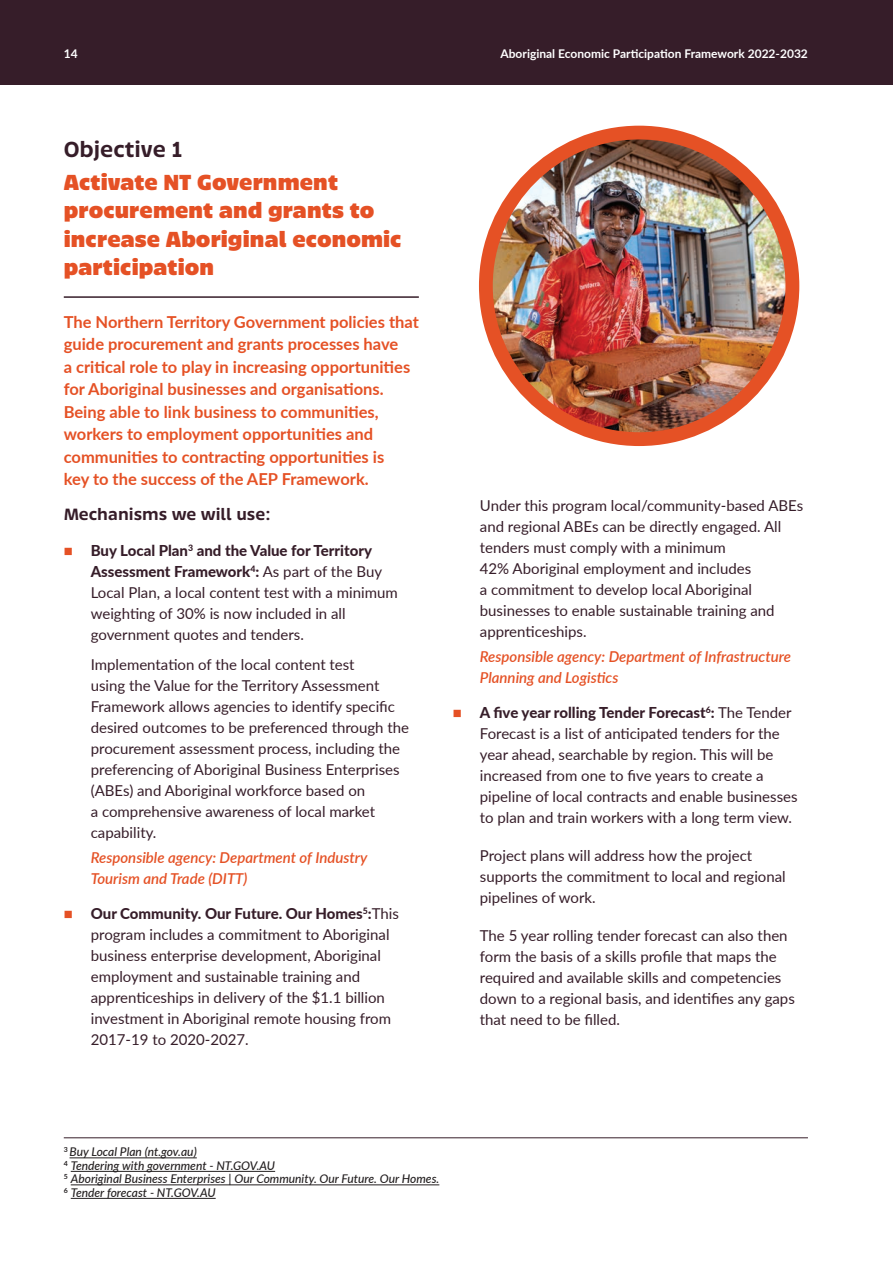
<style>
.page{position:relative;width:893px;height:1263px;background:#fff}
.page>*{position:absolute;margin:0;border:0;box-sizing:border-box;transform-origin:0 0}
.t1{font:900 24px/28.5px "Bruna";letter-spacing:.005em;color:#e55125}
.t2{font:500 18px "Bruna";color:#361d29}
.t3{font:700 16.5px/22.5px "Lato";color:#e55125}
.t4{font:15px/21px "Lato";color:#361d29}
.t5{font:italic 600 15px/21px "Lato";color:#e55125}
.t6{font:italic 500 12px/13.5px "Lato";color:#231f20}
.t7{font:700 12px "Lato";color:#fff}
.s1{font-weight:500;color:#361d29}
.s2{font-family:"Liberation Sans";color:#e55125}
.s3{font-weight:800}
</style>
<div class="page">
<div style="left:0;top:0;width:893px;height:85px;background:#361d29"></div>
<hr style="left:64px;top:296px;width:355px;height:2px;background:#361d29">
<hr style="left:64px;top:1137px;width:744px;height:1px;background:#361d29">
<hr style="left:70px;top:1157px;width:127px;height:1px;background:#231f20">
<hr style="left:71px;top:1171px;width:204px;height:1px;background:#231f20">
<hr style="left:71px;top:1184px;width:368px;height:1px;background:#231f20">
<hr style="left:71px;top:1198px;width:145px;height:1px;background:#231f20">
<img style="left:486px;top:133px;width:306px;height:306px;border-radius:153px">
<div style="left:479px;top:126px;width:320px;height:320px;border:14px solid #e55125;border-radius:50%"></div>
<p class="t7" style="left:64px;top:45px;width:15px">14</p>
<p class="t7" style="left:500px;top:45px;width:309px">Aboriginal Economic Participation Framework 2022-2032</p>
<p class="t1" style="left:64px;top:131px;width:276px;line-height:32.7px"><span class="s1">Objective 1<br></span>Activate NT Government</p>
<p class="t1" style="left:64px;top:195px;width:339px">procurement and grants to increase Aboriginal economic participation</p>
<p class="t3" style="left:64px;top:310px;width:357px">The Northern Territory Government policies that guide procurement and grants processes have<br>a critical role to play in increasing opportunities for Aboriginal businesses and organisations.<br>Being able to link business to communities, workers to employment opportunities and communities to contracting opportunities is<br>key to the success of the AEP Framework.</p>
<p class="t2" style="left:64px;top:502px;width:208px">Mechanisms we will use:</p>
<p class="t4" style="left:91px;top:539px;width:308px;text-indent:-27px"><span class="s2">■</span> <span class="s3">Buy Local Plan</span><sup>3</sup> <span class="s3">and the Value for Territory Assessment Framework</span><sup>4</sup><span class="s3">:</span> As part of the Buy Local Plan, a local content test with a minimum weighting of 30% is now included in all government quotes and tenders.</p>
<p class="t4" style="left:91px;top:653px;width:320px">Implementation of the local content test<br>using the Value for the Territory Assessment Framework allows agencies to identify specific desired outcomes to be preferenced through the procurement assessment process, including the preferencing of Aboriginal Business Enterprises (ABEs) and Aboriginal workforce based on<br>a comprehensive awareness of local market capability.</p>
<p class="t5" style="left:91px;top:846px;width:278px">Responsible agency: Department of Industry<br>Tourism and Trade (DITT)</p>
<p class="t4" style="left:91px;top:902px;width:310px;text-indent:-27px"><span class="s2">■</span> <span class="s3">Our Community. Our Future. Our Homes</span><sup>5</sup><span class="s3">:</span>This program includes a commitment to Aboriginal business enterprise development, Aboriginal employment and sustainable training and apprenticeships in delivery of the $1.1 billion investment in Aboriginal remote housing from 2017-19 to 2020-2027.</p>
<p class="t4" style="left:480px;top:495px;width:325px">Under this program local/community-based ABEs and regional ABEs can be directly engaged. All tenders must comply with a minimum<br>42% Aboriginal employment and includes<br>a commitment to develop local Aboriginal businesses to enable sustainable training and apprenticeships.</p>
<p class="t5" style="left:480px;top:646px;width:313px">Responsible agency: Department of Infrastructure<br>Planning and Logistics</p>
<p class="t4" style="left:480px;top:701px;width:319px;text-indent:-27px"><span class="s2">■</span> <span class="s3">A five year rolling Tender Forecast</span><sup>6</sup><span class="s3">:</span> The Tender Forecast is a list of anticipated tenders for the year ahead, searchable by region. This will be increased from one to five years to create a pipeline of local contracts and enable businesses to plan and train workers with a long term view.</p>
<p class="t4" style="left:480px;top:844px;width:307px">Project plans will address how the project supports the commitment to local and regional pipelines of work.</p>
<p class="t4" style="left:480px;top:924px;width:316px">The 5 year rolling tender forecast can also then form the basis of a skills profile that maps the required and available skills and competencies down to a regional basis, and identifies any gaps that need to be filled.</p>
<p class="t6" style="left:64px;top:1145px;width:377px"><sup>3</sup> Buy Local Plan (nt.gov.au)<br><sup>4</sup> Tendering with government - NT.GOV.AU<br><sup>5</sup> Aboriginal Business Enterprises | Our Community. Our Future. Our Homes.<br><sup>6</sup> Tender forecast - NT.GOV.AU</p>
</div>
